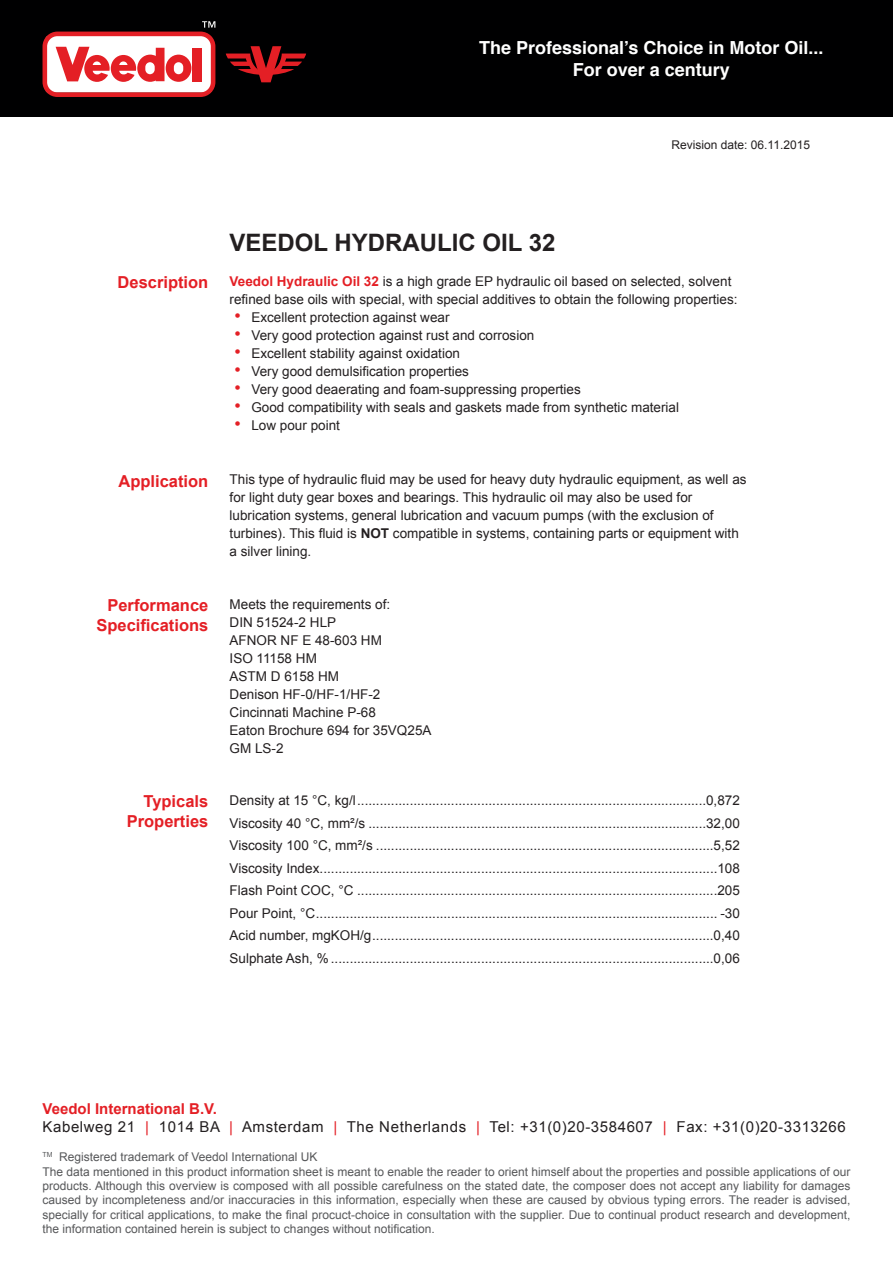
<style>
.page{position:relative;width:893px;height:1263px;background:#fff}
.page>*{position:absolute;margin:0;border:0;box-sizing:border-box;transform-origin:0 0}
.t1{font:700 24px "Arial";color:#231f20}
.t2{font:700 18px/21.6px "Helvetica";color:#fff;text-align:center}
.t3{font:700 16.5px/19.8px "Arial";color:#e41f25;text-align:right}
.t4{font:15px/18px "Arial";letter-spacing:.04em;color:#231f20}
.t5{font:13.5px/18px "Arial";color:#231f20}
.t6{font:12px/14.4px "Arial";color:#57585a}
.t7{font:12px "Arial";color:#231f20}
.s1{font-weight:700;color:#e41f25}
.s2{font-size:18px;color:#e41f25}
.s3{font-weight:700}
.s4{color:#e41f25}
</style>
<div class="page">
<div style="left:0;top:0;width:893px;height:117px;background:#000001"></div>
<svg style="left:226px;top:46px;width:80px;height:36px"></svg>
<svg style="left:43px;top:21px;width:172px;height:76px;background:#ce8385"></svg>
<h2 class="t2" style="left:479px;top:38px;width:346px">The Professional’s Choice in Motor Oil...<br>For over a century</h2>
<h1 class="t1" style="left:230px;top:227px;width:327px">VEEDOL HYDRAULIC OIL 32</h1>
<p class="t7" style="left:671px;top:137px;width:140px">Revision date: 06.11.2015</p>
<p class="t3" style="left:118px;top:273px;width:92px">Description</p>
<p class="t5" style="left:230px;top:273px;width:509px"><span class="s1">Veedol Hydraulic Oil 32</span> is a high grade EP hydraulic oil based on selected, solvent refined base oils with special, with special additives to obtain the following properties:</p>
<p class="t5" style="left:235px;top:309px;width:216px"><span class="s2">•</span> Excellent protection against wear</p>
<p class="t5" style="left:235px;top:327px;width:301px"><span class="s2">•</span> Very good protection against rust and corrosion</p>
<p class="t5" style="left:235px;top:345px;width:227px"><span class="s2">•</span> Excellent stability against oxidation</p>
<p class="t5" style="left:235px;top:363px;width:236px"><span class="s2">•</span> Very good demulsification properties</p>
<p class="t5" style="left:235px;top:381px;width:348px"><span class="s2">•</span> Very good deaerating and foam-suppressing properties</p>
<p class="t5" style="left:235px;top:399px;width:446px"><span class="s2">•</span> Good compatibility with seals and gaskets made from synthetic material</p>
<p class="t5" style="left:235px;top:417px;width:107px"><span class="s2">•</span> Low pour point</p>
<p class="t3" style="left:119px;top:471px;width:91px">Application</p>
<p class="t5" style="left:230px;top:471px;width:518px">This type of hydraulic fluid may be used for heavy duty hydraulic equipment, as well as for light duty gear boxes and bearings. This hydraulic oil may also be used for lubrication systems, general lubrication and vacuum pumps (with the exclusion of turbines). This fluid is <span class="s3">NOT</span> compatible in systems, containing parts or equipment with a silver lining.</p>
<p class="t3" style="left:96px;top:596px;width:113px">Performance<br>Specifications</p>
<p class="t5" style="left:230px;top:595px;width:203px">Meets the requirements of:<br>DIN 51524-2 HLP<br>AFNOR NF E 48-603 HM<br>ISO 11158 HM<br>ASTM D 6158 HM<br>Denison HF-0/HF-1/HF-2<br>Cincinnati Machine P-68<br>Eaton Brochure 694 for 35VQ25A<br>GM LS-2</p>
<p class="t3" style="left:127px;top:792px;width:83px">Typicals<br>Properties</p>
<p class="t5" style="left:230px;top:789px;width:512px;line-height:22.5px;text-align:justify">Density at 15 °C, kg/l.............................................................................................0,872<br>Viscosity 40 °C, mm²/s ..........................................................................................32,00<br>Viscosity 100 °C, mm²/s ..........................................................................................5,52<br>Viscosity Index..........................................................................................................108<br>Flash Point COC, °C ................................................................................................205<br>Pour Point, °C........................................................................................................... -30<br>Acid number, mgKOH/g...........................................................................................0,40<br>Sulphate Ash, % ......................................................................................................0,06</p>
<p class="t4" style="left:43px;top:1100px;width:805px"><span class="s1">Veedol International B.V.<br></span>Kabelweg 21 <span class="s4">|</span> 1014 BA <span class="s4">|</span> Amsterdam <span class="s4">|</span> The Netherlands <span class="s4">|</span> Tel: +31(0)20-3584607 <span class="s4">|</span> Fax: +31(0)20-3313266</p>
<p class="t6" style="left:43px;top:1150px;width:809px"><sup>TM</sup> Registered trademark of Veedol International UK<br>The data mentioned in this product information sheet is meant to enable the reader to orient himself about the properties and possible applications of our products. Although this overview is composed with all possible carefulness on the stated date, the composer does not accept any liability for damages caused by incompleteness and/or inaccuracies in this information, especially when these are caused by obvious typing errors. The reader is advised, specially for critical applications, to make the final procuct-choice in consultation with the supplier. Due to continual product research and development, the information contained herein is subject to changes without notification.</p>
</div>
